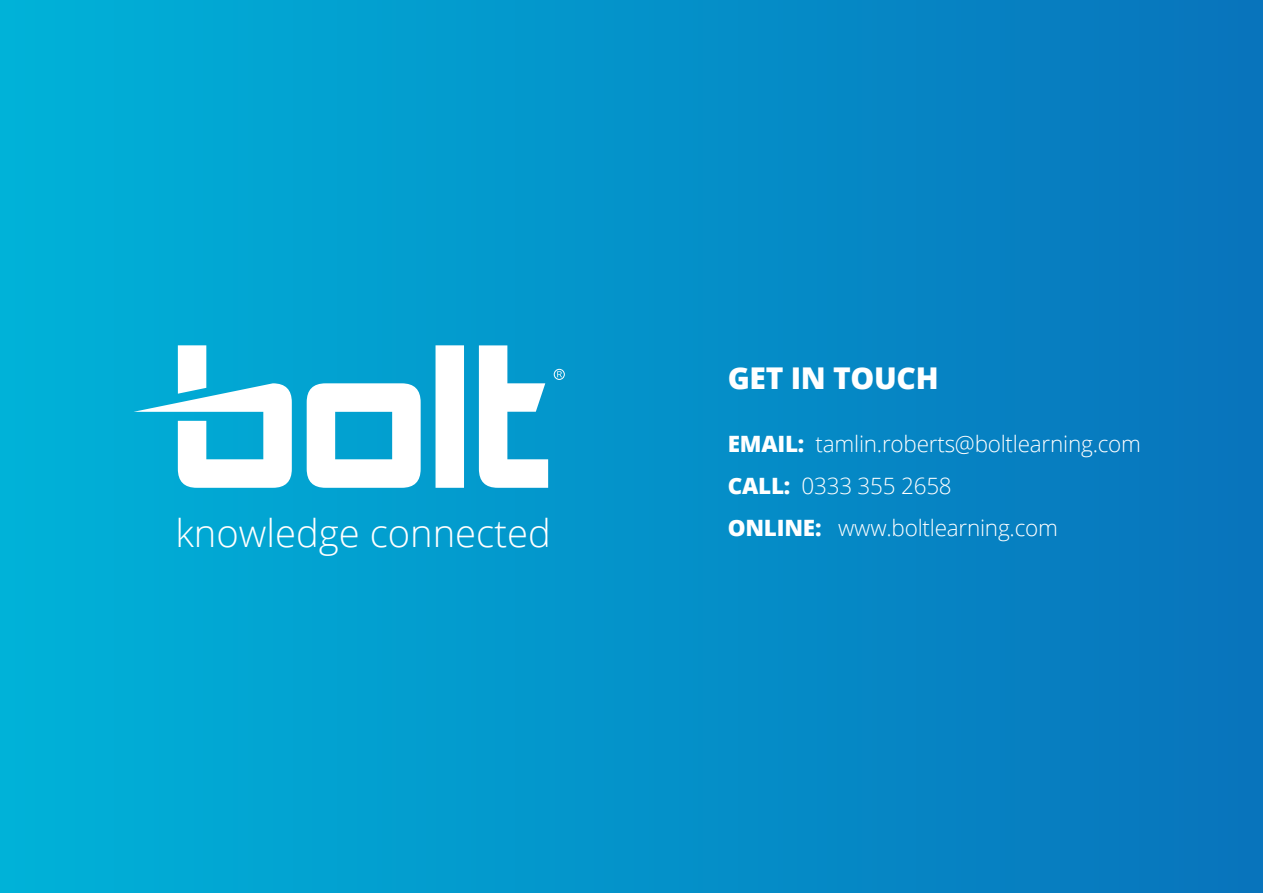
<style>
.page{position:relative;width:1263px;height:893px;background:#fff}
.page>*{position:absolute;margin:0;border:0;box-sizing:border-box;transform-origin:0 0}
.t1{font:300 38.25px "Open Sans";color:#fff}
.t2{font:800 30px "Open Sans";letter-spacing:-.01em;color:#fff}
.t3{font:300 22.5px/42px "Open Sans";letter-spacing:-.01em;color:#fff}
.s1{font-weight:800}
</style>
<div class="page">
<div style="left:0;top:1px;width:1262px;height:891px;background:linear-gradient(to right,#00b2d8,#0873bc)"></div>
<svg style="left:134px;top:345px;width:414px;height:143px"></svg>
<svg style="left:557px;top:371px;width:5px;height:6px"></svg>
<div style="left:554px;top:369px;width:11px;height:11px;border:1px solid #fff;border-radius:50%"></div>
<h1 class="t1" style="left:175px;top:507px;width:377px">knowledge connected</h1>
<h2 class="t2" style="left:728px;top:355px;width:212px">GET IN TOUCH</h2>
<p class="t3" style="left:728px;top:422px;width:415px"><span class="s1">EMAIL:</span> tamlin.roberts@boltlearning.com<br><span class="s1">CALL:</span> 0333 355 2658<br><span class="s1">ONLINE:</span> www.boltlearning.com</p>
</div>
